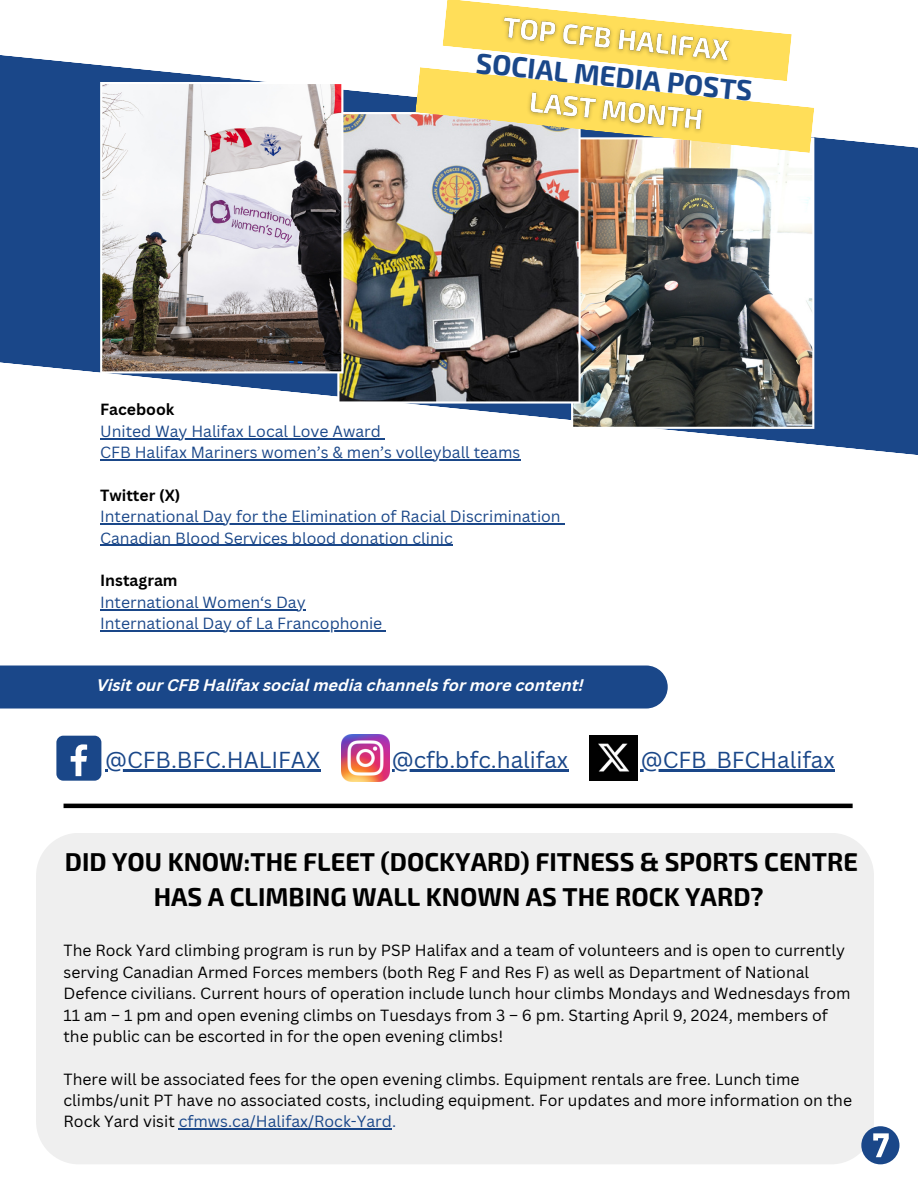
<style>
.page{position:relative;width:918px;height:1188px;background:#fff}
.page>*{position:absolute;margin:0;border:0;box-sizing:border-box;transform-origin:0 0}
.t1{font:700 27.9px "Exo 2";color:#1a4789}
.t2{font:700 25.35px/34.8px "Exo 2";color:#000;text-align:center}
.t3{font:22.5px "Canva Sans";color:#1a4789}
.t4{font:italic 700 16.35px "Canva Sans";color:#fff}
.t5{font:15.75px/21.3px "Canva Sans";color:#000}
.t6{font:15.75px/21.3px "Canva Sans";color:#1a4789}
.t7{font:700 15.75px "Canva Sans";color:#000}
.s1{color:#1a4789}
</style>
<div class="page">
<div style="left:0;top:666px;width:668px;height:43px;background:#1a4789"></div>
<svg style="left:0;top:55px;width:918px;height:400px;fill:#1a4789"></svg>
<img style="left:571px;top:153px;width:243px;height:276px">
<img style="left:337px;top:112px;width:243px;height:292px">
<hr style="left:64px;top:804px;width:789px;height:4px;background:#000">
<img style="left:100px;top:82px;width:243px;height:292px">
<div style="left:56px;top:736px;width:45px;height:45px;background:#1a4789;border-radius:7px"></div>
<svg style="left:71px;top:744px;width:16px;height:32px"></svg>
<img style="left:342px;top:734px;width:47px;height:48px">
<img style="left:590px;top:736px;width:47px;height:45px">
<svg style="left:415px;top:0;width:399px;height:153px"></svg>
<div style="left:36px;top:833px;width:838px;height:331px;background:#efefef"></div>
<svg style="left:861px;top:1126px;width:38px;height:38px"></svg>
<hr style="left:100px;top:438px;width:281px;height:1px;background:#1a4789">
<hr style="left:100px;top:459px;width:421px;height:1px;background:#1a4789">
<hr style="left:100px;top:523px;width:461px;height:2px;background:#1a4789">
<hr style="left:100px;top:545px;width:353px;height:1px;background:#1a4789">
<hr style="left:100px;top:609px;width:206px;height:1px;background:#1a4789">
<hr style="left:100px;top:630px;width:283px;height:1px;background:#1a4789">
<hr style="left:105px;top:769px;width:216px;height:3px;background:#1a4789">
<hr style="left:392px;top:769px;width:176px;height:3px;background:#1a4789">
<hr style="left:641px;top:769px;width:194px;height:3px;background:#1a4789">
<img style="left:492px;top:7px;width:248px;height:64px">
<img style="left:521px;top:82px;width:190px;height:59px">
<hr style="left:179px;top:1129px;width:213px;height:1px;background:#1a4789">
<h1 class="t1" style="left:478px;top:44px;width:279px;rotate:6deg">SOCIAL MEDIA POSTS</h1>
<p class="t7" style="left:100px;top:399px;width:76px">Facebook</p>
<p class="t6" style="left:100px;top:420px;width:422px">United Way Halifax Local Love Award<br>CFB Halifax Mariners women’s &amp; men’s volleyball teams</p>
<p class="t7" style="left:100px;top:484px;width:82px">Twitter (X)</p>
<p class="t6" style="left:100px;top:506px;width:462px">International Day for the Elimination of Racial Discrimination<br>Canadian Blood Services blood donation clinic</p>
<p class="t7" style="left:100px;top:570px;width:79px">Instagram</p>
<p class="t6" style="left:100px;top:591px;width:284px">International Women‘s Day<br>International Day of La Francophonie</p>
<p class="t4" style="left:97px;top:679px;width:489px">Visit our CFB Halifax social media channels for more content!</p>
<h3 class="t3" style="left:105px;top:744px;width:217px">@CFB.BFC.HALIFAX</h3>
<h3 class="t3" style="left:392px;top:744px;width:178px">@cfb.bfc.halifax</h3>
<h3 class="t3" style="left:641px;top:744px;width:195px">@CFB_BFCHalifax</h3>
<h2 class="t2" style="left:65px;top:843px;width:795px">DID YOU KNOW:THE FLEET (DOCKYARD) FITNESS &amp; SPORTS CENTRE<br>HAS A CLIMBING WALL KNOWN AS THE ROCK YARD?</h2>
<p class="t5" style="left:64px;top:940px;width:789px">The Rock Yard climbing program is run by PSP Halifax and a team of volunteers and is open to currently serving Canadian Armed Forces members (both Reg F and Res F) as well as Department of National Defence civilians. Current hours of operation include lunch hour climbs Mondays and Wednesdays from 11 am – 1 pm and open evening climbs on Tuesdays from 3 – 6 pm. Starting April 9, 2024, members of the public can be escorted in for the open evening climbs!</p>
<p class="t5" style="left:64px;top:1068px;width:790px">There will be associated fees for the open evening climbs. Equipment rentals are free. Lunch time climbs/unit PT have no associated costs, including equipment. For updates and more information on the<br>Rock Yard visit <span class="s1">cfmws.ca/Halifax/Rock-Yard.</span></p>
</div>
